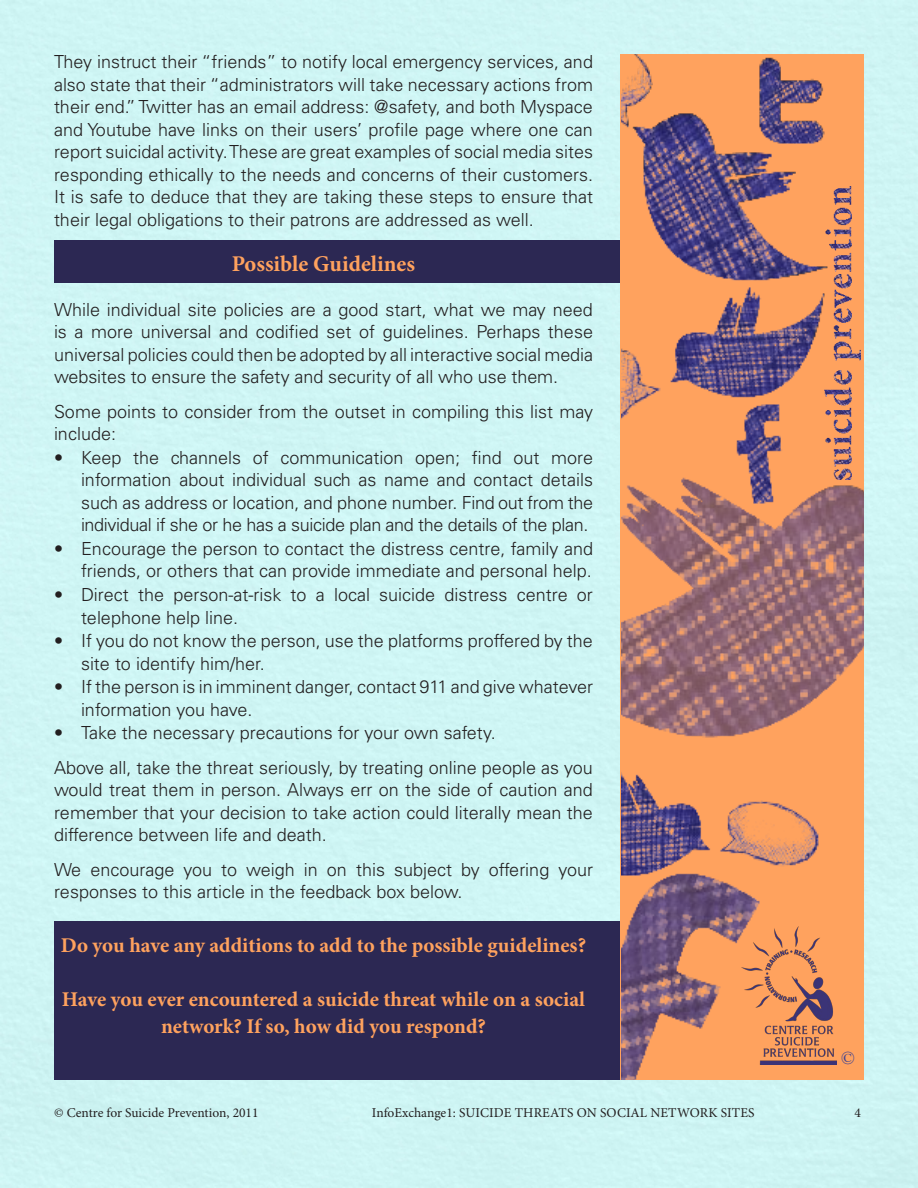
<style>
.page{position:relative;width:918px;height:1188px;background:#cff5f4}
.page>*{position:absolute;margin:0;border:0;box-sizing:border-box;transform-origin:0 0}
.t1{font:700 22.5px "Minion Pro";color:#ffa25e}
.t2{font:700 21px/27px "Minion Pro";color:#ffa25e;text-align:center}
.t3{font:300 18px/22.5px "Univers";color:#231f20}
.t4{font:18px "Times New Roman";color:#3f4493}
.t5{font:13.5px "Minion Pro";color:#231f20}
</style>
<div class="page">
<div style="left:54px;top:921px;width:590px;height:159px;background:#2c2853"></div>
<div style="left:54px;top:241px;width:590px;height:42px;background:#2c2853"></div>
<img style="left:621px;top:54px;width:243px;height:1026px">
<p class="t3" style="left:54px;top:51px;width:541px;text-align:justify">They instruct their “friends” to notify local emergency services, and also state that their “administrators will take necessary actions from their end.” Twitter has an email address: @safety, and both Myspace and Youtube have links on their users’ profile page where one can report suicidal activity. These are great examples of social media sites responding ethically to the needs and concerns of their customers.<br>It is safe to deduce that they are taking these steps to ensure that their legal obligations to their patrons are addressed as well.</p>
<p class="t1" style="left:232px;top:248px;width:185px">Possible Guidelines</p>
<p class="t3" style="left:54px;top:298px;width:541px;text-align:justify">While individual site policies are a good start, what we may need is a more universal and codified set of guidelines. Perhaps these universal policies could then be adopted by all interactive social media websites to ensure the safety and security of all who use them.</p>
<p class="t3" style="left:54px;top:400px;width:541px">Some points to consider from the outset in compiling this list may include:</p>
<p class="t3" style="left:81px;top:446px;width:514px;text-align:justify;text-indent:-27px">• Keep the channels of communication open; find out more information about individual such as name and contact details such as address or location, and phone number. Find out from the individual if she or he has a suicide plan and the details of the plan.</p>
<p class="t3" style="left:54px;top:537px;width:541px;text-align:right">• Encourage the person to contact the distress centre, family and friends, or others that can provide immediate and personal help.</p>
<p class="t3" style="left:81px;top:583px;width:513px;text-indent:-27px">• Direct the person-at-risk to a local suicide distress centre or telephone help line.</p>
<p class="t3" style="left:81px;top:629px;width:513px;text-indent:-27px">• If you do not know the person, use the platforms proffered by the site to identify him/her.</p>
<p class="t3" style="left:81px;top:676px;width:514px;text-indent:-27px">• If the person is in imminent danger, contact 911 and give whatever information you have.</p>
<p class="t3" style="left:54px;top:722px;width:443px">• Take the necessary precautions for your own safety.</p>
<p class="t3" style="left:54px;top:756px;width:540px;text-align:justify">Above all, take the threat seriously, by treating online people as you would treat them in person. Always err on the side of caution and remember that your decision to take action could literally mean the difference between life and death.</p>
<p class="t3" style="left:54px;top:858px;width:541px">We encourage you to weigh in on this subject by offering your responses to this article in the feedback box below.</p>
<p class="t2" style="left:61px;top:932px;width:527px">Do you have any additions to add to the possible guidelines?</p>
<p class="t2" style="left:62px;top:986px;width:525px">Have you ever encountered a suicide threat while on a social network? If so, how did you respond?</p>
<p class="t4" style="left:841px;top:1045px;width:15px">©</p>
<p class="t5" style="left:54px;top:1104px;width:206px">© Centre for Suicide Prevention, 2011</p>
<p class="t5" style="left:372px;top:1104px;width:377px">InfoExchange1: suicide threats on social network sites</p>
<p class="t5" style="left:854px;top:1104px;width:8px">4</p>
</div>
